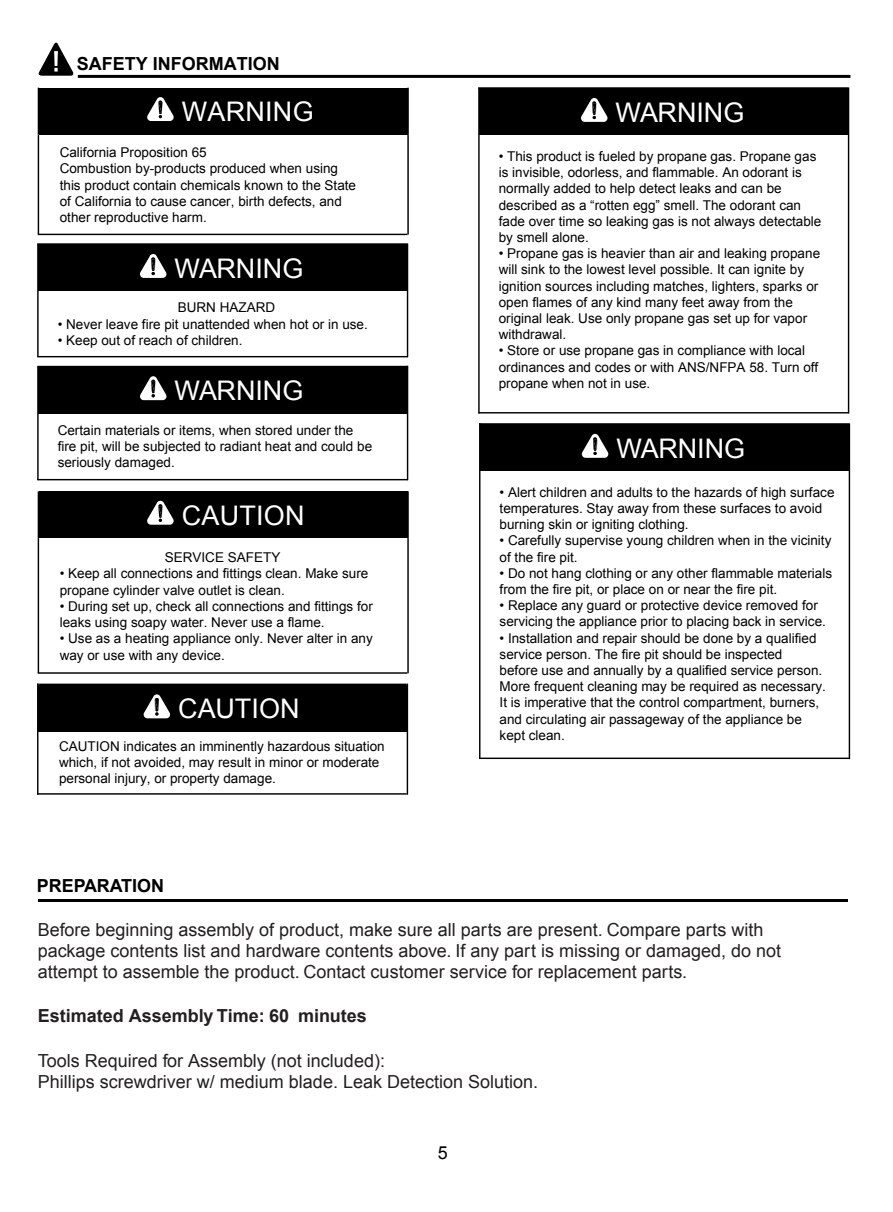
<style>
.page{position:relative;width:893px;height:1212px;background:#fff}
.page>*{position:absolute;margin:0;border:0;box-sizing:border-box;transform-origin:0 0}
.t1{font:27px "Arial";color:#fff}
.t2{font:18px/21px "Arial";color:#231f20}
.t3{font:700 18px "Arial";color:#231f20}
.t4{font:700 18px "Arial";color:#000}
.t5{font:18px "Arial";color:#000}
.t6{font:13.5px/16.2px "Arial";color:#000}
</style>
<div class="page">
<hr style="left:38px;top:899px;width:810px;height:3px;background:#000">
<hr style="left:78px;top:75px;width:772px;height:3px;background:#000">
<div style="left:39px;top:88px;width:7px;height:46px;background:#000"></div>
<div style="left:400px;top:88px;width:7px;height:46px;background:#000"></div>
<div style="left:46px;top:88px;width:354px;height:46px;background:#000"></div>
<svg style="left:147px;top:97px;width:27px;height:24px"></svg>
<hr style="left:38px;top:88px;width:1px;height:46px;background:#000">
<hr style="left:407px;top:88px;width:2px;height:46px;background:#000">
<hr style="left:38px;top:134px;width:1px;height:101px;background:#000">
<hr style="left:407px;top:134px;width:2px;height:101px;background:#000">
<hr style="left:38px;top:234px;width:369px;height:1px;background:#000">
<div style="left:39px;top:245px;width:7px;height:46px;background:#000"></div>
<div style="left:399px;top:245px;width:8px;height:46px;background:#000"></div>
<div style="left:46px;top:245px;width:353px;height:46px;background:#000"></div>
<svg style="left:140px;top:254px;width:26px;height:24px"></svg>
<hr style="left:37px;top:243px;width:370px;height:2px;background:#000">
<hr style="left:37px;top:244px;width:2px;height:113px;background:#000">
<hr style="left:407px;top:243px;width:1px;height:114px;background:#000">
<hr style="left:37px;top:356px;width:371px;height:1px;background:#000">
<div style="left:480px;top:89px;width:7px;height:46px;background:#000"></div>
<div style="left:840px;top:89px;width:8px;height:46px;background:#000"></div>
<div style="left:487px;top:89px;width:353px;height:46px;background:#000"></div>
<svg style="left:581px;top:98px;width:26px;height:24px"></svg>
<hr style="left:478px;top:87px;width:370px;height:2px;background:#000">
<hr style="left:478px;top:88px;width:2px;height:325px;background:#000">
<hr style="left:848px;top:87px;width:1px;height:326px;background:#000">
<hr style="left:478px;top:412px;width:371px;height:1px;background:#000">
<div style="left:480px;top:424px;width:8px;height:47px;background:#000"></div>
<div style="left:841px;top:424px;width:8px;height:47px;background:#000"></div>
<div style="left:488px;top:424px;width:353px;height:47px;background:#000"></div>
<svg style="left:582px;top:434px;width:26px;height:24px"></svg>
<hr style="left:479px;top:423px;width:370px;height:2px;background:#000">
<hr style="left:479px;top:423px;width:1px;height:336px;background:#000">
<hr style="left:849px;top:423px;width:1px;height:336px;background:#000">
<hr style="left:479px;top:757px;width:371px;height:2px;background:#000">
<svg style="left:38px;top:42px;width:36px;height:34px"></svg>
<div style="left:38px;top:685px;width:8px;height:47px;background:#000"></div>
<div style="left:399px;top:685px;width:8px;height:47px;background:#000"></div>
<div style="left:46px;top:685px;width:353px;height:47px;background:#000"></div>
<svg style="left:144px;top:694px;width:26px;height:24px"></svg>
<hr style="left:40px;top:684px;width:367px;height:1px;background:#000">
<hr style="left:37px;top:685px;width:1px;height:47px;background:#000">
<hr style="left:407px;top:685px;width:1px;height:47px;background:#000">
<hr style="left:37px;top:732px;width:1px;height:63px;background:#000">
<hr style="left:407px;top:732px;width:1px;height:63px;background:#000">
<hr style="left:37px;top:793px;width:370px;height:2px;background:#000">
<div style="left:39px;top:491px;width:7px;height:47px;background:#000"></div>
<div style="left:400px;top:491px;width:7px;height:47px;background:#000"></div>
<div style="left:46px;top:491px;width:354px;height:47px;background:#000"></div>
<svg style="left:147px;top:501px;width:27px;height:24px"></svg>
<hr style="left:38px;top:491px;width:1px;height:47px;background:#000">
<hr style="left:407px;top:491px;width:2px;height:47px;background:#000">
<hr style="left:38px;top:538px;width:1px;height:135px;background:#000">
<hr style="left:407px;top:538px;width:2px;height:135px;background:#000">
<hr style="left:38px;top:672px;width:369px;height:2px;background:#000">
<div style="left:39px;top:367px;width:7px;height:47px;background:#000"></div>
<div style="left:399px;top:367px;width:8px;height:47px;background:#000"></div>
<div style="left:46px;top:367px;width:353px;height:47px;background:#000"></div>
<svg style="left:140px;top:376px;width:26px;height:24px"></svg>
<hr style="left:37px;top:366px;width:2px;height:114px;background:#000">
<hr style="left:407px;top:366px;width:1px;height:114px;background:#000">
<hr style="left:37px;top:479px;width:371px;height:1px;background:#000">
<hr style="left:37px;top:366px;width:371px;height:1px;background:#000">
<h2 class="t4" style="left:77px;top:51px;width:205px">SAFETY INFORMATION</h2>
<h1 class="t1" style="left:182px;top:94px;width:133px">WARNING</h1>
<p class="t6" style="left:60px;top:144px;width:298px">California Proposition 65<br>Combustion by-products produced when using this product contain chemicals known to the State of California to cause cancer, birth defects, and other reproductive harm.</p>
<h1 class="t1" style="left:175px;top:251px;width:130px">WARNING</h1>
<p class="t6" style="left:178px;top:300px;width:99px">BURN HAZARD</p>
<p class="t6" style="left:58px;top:316px;width:312px">• Never leave fire pit unattended when hot or in use.</p>
<p class="t6" style="left:58px;top:332px;width:186px">• Keep out of reach of children.</p>
<h1 class="t1" style="left:175px;top:373px;width:130px">WARNING</h1>
<p class="t6" style="left:58px;top:422px;width:316px">Certain materials or items, when stored under the fire pit, will be subjected to radiant heat and could be seriously damaged.</p>
<h1 class="t1" style="left:182px;top:497px;width:124px">CAUTION</h1>
<p class="t6" style="left:165px;top:550px;width:117px">SERVICE SAFETY</p>
<p class="t6" style="left:60px;top:566px;width:310px">• Keep all connections and fittings clean. Make sure propane cylinder valve outlet is clean.</p>
<p class="t6" style="left:60px;top:598px;width:315px">• During set up, check all connections and fittings for leaks using soapy water. Never use a flame.</p>
<p class="t6" style="left:60px;top:631px;width:315px">• Use as a heating appliance only. Never alter in any way or use with any device.</p>
<h1 class="t1" style="left:178px;top:691px;width:123px">CAUTION</h1>
<p class="t6" style="left:59px;top:738px;width:327px">CAUTION indicates an imminently hazardous situation which, if not avoided, may result in minor or moderate personal injury, or property damage.</p>
<h1 class="t1" style="left:616px;top:95px;width:130px">WARNING</h1>
<p class="t6" style="left:499px;top:148px;width:324px">• This product is fueled by propane gas. Propane gas is invisible, odorless, and flammable. An odorant is normally added to help detect leaks and can be described as a “rotten egg” smell. The odorant can fade over time so leaking gas is not always detectable by smell alone.</p>
<p class="t6" style="left:499px;top:245px;width:323px">• Propane gas is heavier than air and leaking propane will sink to the lowest level possible. It can ignite by ignition sources including matches, lighters, sparks or open flames of any kind many feet away from the original leak. Use only propane gas set up for vapor withdrawal.</p>
<p class="t6" style="left:499px;top:343px;width:321px">• Store or use propane gas in compliance with local ordinances and codes or with ANS/NFPA 58. Turn off propane when not in use.</p>
<h1 class="t1" style="left:616px;top:431px;width:130px">WARNING</h1>
<p class="t6" style="left:500px;top:484px;width:336px">• Alert children and adults to the hazards of high surface temperatures. Stay away from these surfaces to avoid burning skin or igniting clothing.</p>
<p class="t6" style="left:500px;top:533px;width:333px">• Carefully supervise young children when in the vicinity of the fire pit.</p>
<p class="t6" style="left:500px;top:565px;width:334px">• Do not hang clothing or any other flammable materials from the fire pit, or place on or near the fire pit.</p>
<p class="t6" style="left:500px;top:597px;width:328px">• Replace any guard or protective device removed for servicing the appliance prior to placing back in service.</p>
<p class="t6" style="left:500px;top:630px;width:328px">• Installation and repair should be done by a qualified service person. The fire pit should be inspected<br>before use and annually by a qualified service person.<br>More frequent cleaning may be required as necessary.<br>It is imperative that the control compartment, burners, and circulating air passageway of the appliance be kept clean.</p>
<h2 class="t4" style="left:37px;top:874px;width:129px">PREPARATION</h2>
<p class="t2" style="left:38px;top:919px;width:745px">Before beginning assembly of product, make sure all parts are present. Compare parts with package contents list and hardware contents above. If any part is missing or damaged, do not attempt to assemble the product. Contact customer service for replacement parts.</p>
<h2 class="t3" style="left:38px;top:1003px;width:330px">Estimated Assembly Time: 60 minutes</h2>
<h2 class="t2" style="left:38px;top:1049px;width:502px;line-height:21.6px">Tools Required for Assembly (not included):<br>Phillips screwdriver w/ medium blade. Leak Detection Solution.</h2>
<h2 class="t5" style="left:438px;top:1141px;width:12px">5</h2>
</div>
